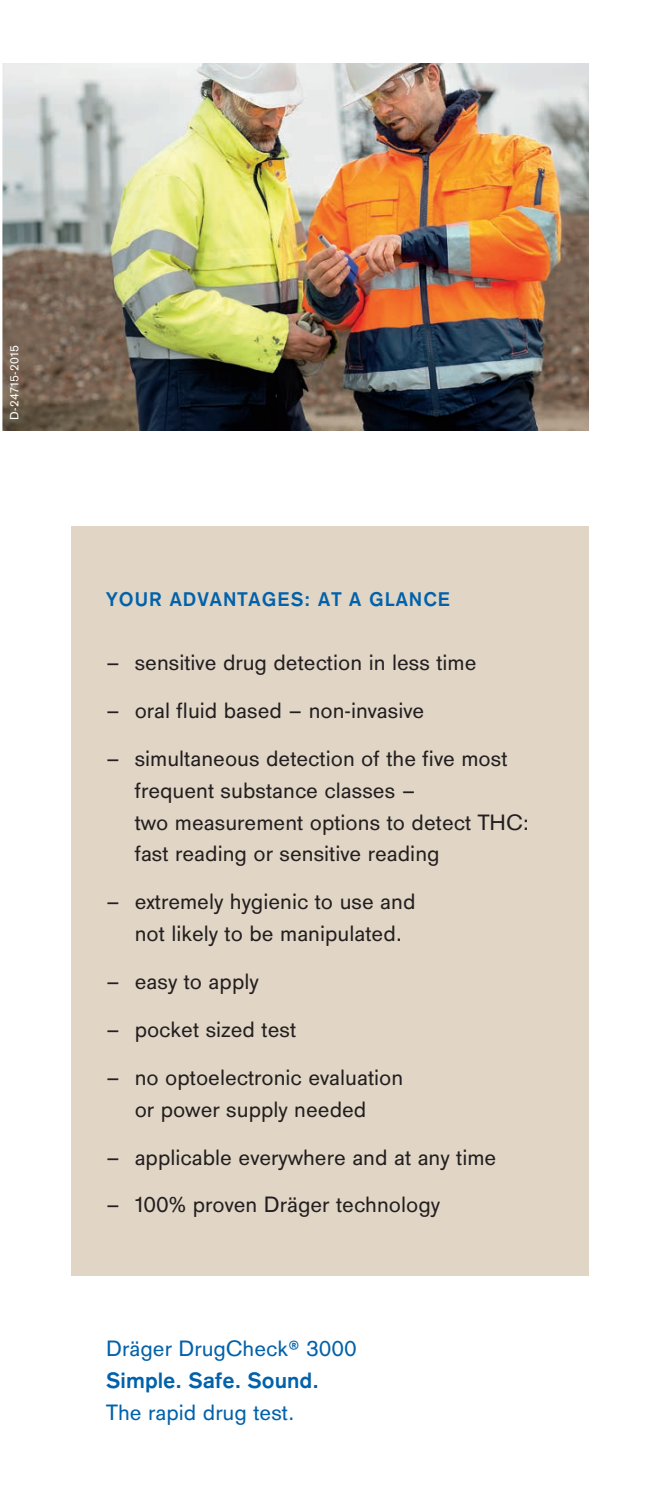
<style>
.page{position:relative;width:645px;height:1489px;background:#fff}
.page>*{position:absolute;margin:0;border:0;box-sizing:border-box;transform-origin:0 0}
.t1{font:23px/32px "Draeger Sans";color:#231f20}
.t2{font:23px "Draeger Sans";color:#0161aa}
.t3{font:700 23px "Draeger Sans";color:#0161aa}
.Zwischenüberschrift{font:700 20.5px "Draeger Sans";letter-spacing:.05em;color:#0161aa}
.Image_number_white{font:12.5px "Draeger Sans";letter-spacing:.025em;color:#fff}
</style>
<div class="page">
<img style="left:2px;top:64px;width:586px;height:367px">
<div style="left:71px;top:526px;width:517px;height:750px;background:#e1d6c6"></div>
<p class="Image_number_white" style="left:6px;top:420px;width:77px;rotate:-90deg">D-24715-2015</p>
<p class="Zwischenüberschrift" style="left:106px;top:585px;width:346px">YOUR ADVANTAGES: AT A GLANCE</p>
<p class="t1" style="left:106px;top:645px;width:372px">– sensitive drug detection in less time</p>
<p class="t1" style="left:106px;top:693px;width:319px">– oral fluid based – non-invasive</p>
<p class="t1" style="left:135px;top:741px;width:396px;text-indent:-28px">– simultaneous detection of the five most frequent substance classes –<br>two measurement options to detect THC: fast reading or sensitive reading</p>
<p class="t1" style="left:135px;top:884px;width:282px;text-indent:-28px">– extremely hygienic to use and not likely to be manipulated.</p>
<p class="t1" style="left:106px;top:964px;width:154px">– easy to apply</p>
<p class="t1" style="left:106px;top:1012px;width:191px">– pocket sized test</p>
<p class="t1" style="left:106px;top:1059px;width:298px;text-align:center">– no optoelectronic evaluation or power supply needed</p>
<p class="t1" style="left:106px;top:1139px;width:391px">– applicable everywhere and at any time</p>
<p class="t1" style="left:106px;top:1187px;width:335px">– 100% proven Dräger technology</p>
<p class="t2" style="left:106px;top:1332px;width:252px">Dräger DrugCheck® 3000</p>
<p class="t3" style="left:106px;top:1364px;width:214px">Simple. Safe. Sound.</p>
<p class="t2" style="left:106px;top:1396px;width:190px">The rapid drug test.</p>
</div>
